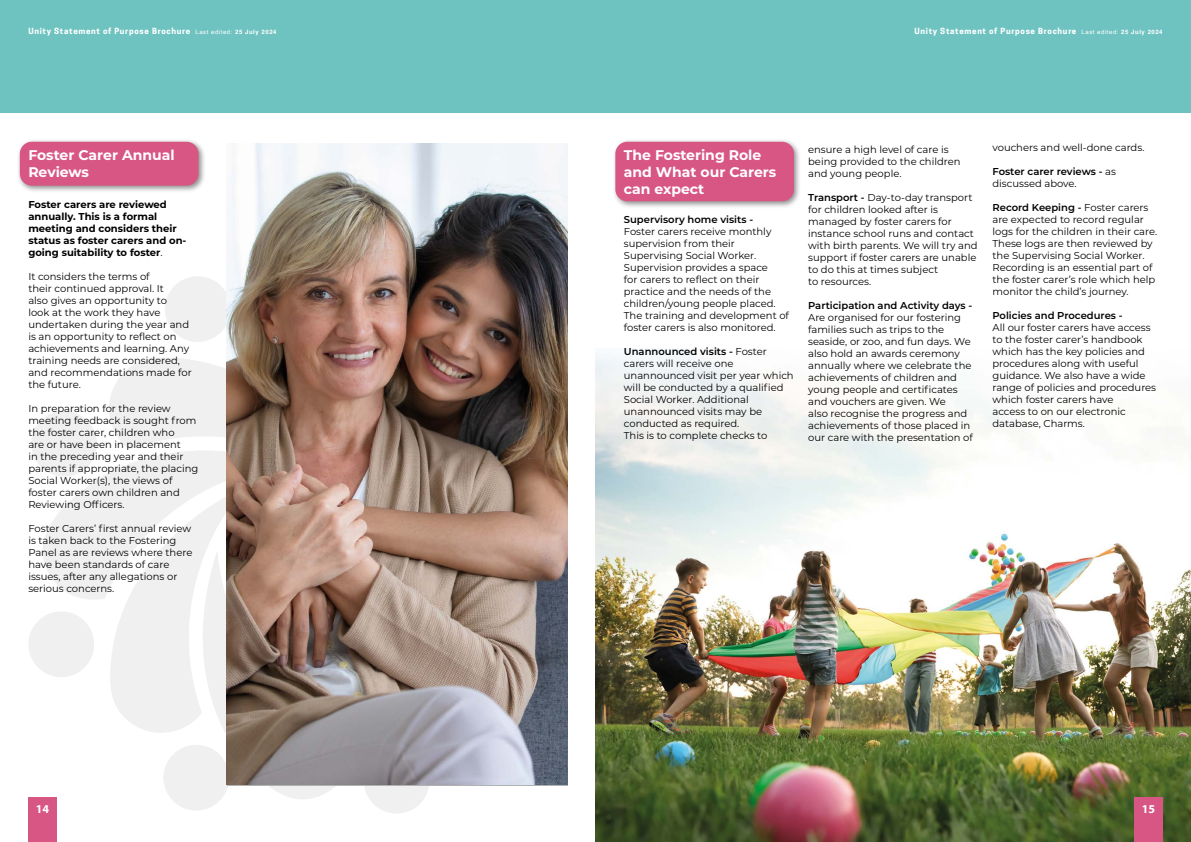
<style>
.page{position:relative;width:1191px;height:842px;background:#fff}
.page>*{position:absolute;margin:0;border:0;box-sizing:border-box;transform-origin:0 0}
.t1{font:700 14px/16.8px "Montserrat";color:#fff}
.t2{font:12px "Myriad Variable Concept";color:#fff}
.t3{font:10px/12px "Montserrat";color:#000}
.t4{font:700 10px/12px "Montserrat";color:#000}
.t5{font:600 10px/12px "Montserrat";color:#000}
.t6{font:700 8px "Cooper Hewitt";letter-spacing:.09em;color:#fff}
.s1{font-family:"Helvetica";font-weight:400;font-size:6px}
.s2{font-family:"Helvetica";font-size:6px}
.s3{font-weight:400}
.s4{font-weight:600}
</style>
<div class="page">
<div style="left:28px;top:797px;width:29px;height:45px;background:#d85684"></div>
<div style="left:0;top:0;width:1191px;height:113px;background:#6ec3c1"></div>
<svg style="left:29px;top:276px;width:537px;height:537px"></svg>
<img style="left:595px;top:354px;width:596px;height:488px">
<div style="left:1134px;top:797px;width:28px;height:45px;background:#d85684"></div>
<div style="left:16px;top:138px;width:190px;height:55px;background:#000;opacity:.45"></div>
<div style="left:20px;top:142px;width:178px;height:44px;background:#d85684;border-radius:12px"></div>
<div style="left:612px;top:138px;width:189px;height:71px;background:#000;opacity:.45"></div>
<div style="left:615px;top:142px;width:179px;height:59px;background:#d85684;border-radius:12px"></div>
<img style="left:227px;top:143px;width:340px;height:642px">
<p class="t6" style="left:28px;top:27px;width:250px">Unity Statement of Purpose Brochure <span class="s1">Last edited:</span> <span class="s2">25 July 2024</span></p>
<p class="t6" style="left:914px;top:27px;width:250px">Unity Statement of Purpose Brochure <span class="s1">Last edited:</span> <span class="s2">25 July 2024</span></p>
<h1 class="t1" style="left:28px;top:146px;width:148px">Foster Carer Annual<br>Reviews</h1>
<p class="t4" style="left:28px;top:198px;width:160px">Foster carers are reviewed annually. This is a formal meeting and considers their status as foster carers and on&shy;going suitability to foster<span class="s3">.</span></p>
<p class="t3" style="left:28px;top:270px;width:165px">It considers the terms of<br>their continued approval. It<br>also gives an opportunity to<br>look at the work they have undertaken during the year and is an opportunity to reflect on achievements and learning. Any training needs are considered, and recommendations made for the future.</p>
<p class="t3" style="left:28px;top:402px;width:172px">In preparation for the review meeting feedback is sought from the foster carer, children who<br>are or have been in placement<br>in the preceding year and their parents if appropriate, the placing<br>Social Worker(s), the views of foster carers own children and<br>Reviewing Officers.</p>
<p class="t3" style="left:28px;top:522px;width:165px">Foster Carers’ first annual review is taken back to the Fostering<br>Panel as are reviews where there have been standards of care issues, after any allegations or serious concerns.</p>
<p class="t2" style="left:36px;top:802px;width:15px">14</p>
<h1 class="t1" style="left:624px;top:146px;width:154px">The Fostering Role and What our Carers can expect</h1>
<p class="t5" style="left:624px;top:213px;width:131px">Supervisory home visits -</p>
<p class="t3" style="left:624px;top:225px;width:167px">Foster carers receive monthly supervision from their<br>Supervising Social Worker.<br>Supervision provides a space<br>for carers to reflect on their practice and the needs of the children/young people placed.<br>The training and development of foster carers is also monitored.</p>
<p class="t3" style="left:624px;top:345px;width:171px"><span class="s4">Unannounced visits -</span> Foster carers will receive one unannounced visit per year which will be conducted by a qualified<br>Social Worker. Additional unannounced visits may be conducted as required.<br>This is to complete checks to</p>
<p class="t3" style="left:808px;top:143px;width:154px">ensure a high level of care is being provided to the children and young people.</p>
<p class="t3" style="left:808px;top:191px;width:171px"><span class="s4">Transport -</span> Day-to-day transport for children looked after is managed by foster carers for instance school runs and contact with birth parents. We will try and support if foster carers are unable to do this at times subject<br>to resources.</p>
<p class="t5" style="left:808px;top:299px;width:166px">Participation and Activity days -</p>
<p class="t3" style="left:808px;top:311px;width:166px">Are organised for our fostering families such as trips to the seaside, or zoo, and fun days. We also hold an awards ceremony annually where we celebrate the achievements of children and young people and certificates and vouchers are given. We<br>also recognise the progress and achievements of those placed in our care with the presentation of</p>
<p class="t3" style="left:992px;top:142px;width:153px">vouchers and well-done cards.</p>
<p class="t5" style="left:992px;top:165px;width:125px">Foster carer reviews - <span class="s3">as discussed above.</span></p>
<p class="t3" style="left:992px;top:202px;width:166px"><span class="s4">Record Keeping -</span> Foster carers are expected to record regular logs for the children in their care.<br>These logs are then reviewed by the Supervising Social Worker.<br>Recording is an essential part of the foster carer’s role which help monitor the child’s journey.</p>
<p class="t5" style="left:992px;top:309px;width:132px">Policies and Procedures -</p>
<p class="t3" style="left:992px;top:322px;width:165px">All our foster carers have access to the foster carer’s handbook which has the key policies and procedures along with useful guidance. We also have a wide range of policies and procedures which foster carers have<br>access to on our electronic database, Charms.</p>
<p class="t2" style="left:1141px;top:802px;width:15px">15</p>
</div>
